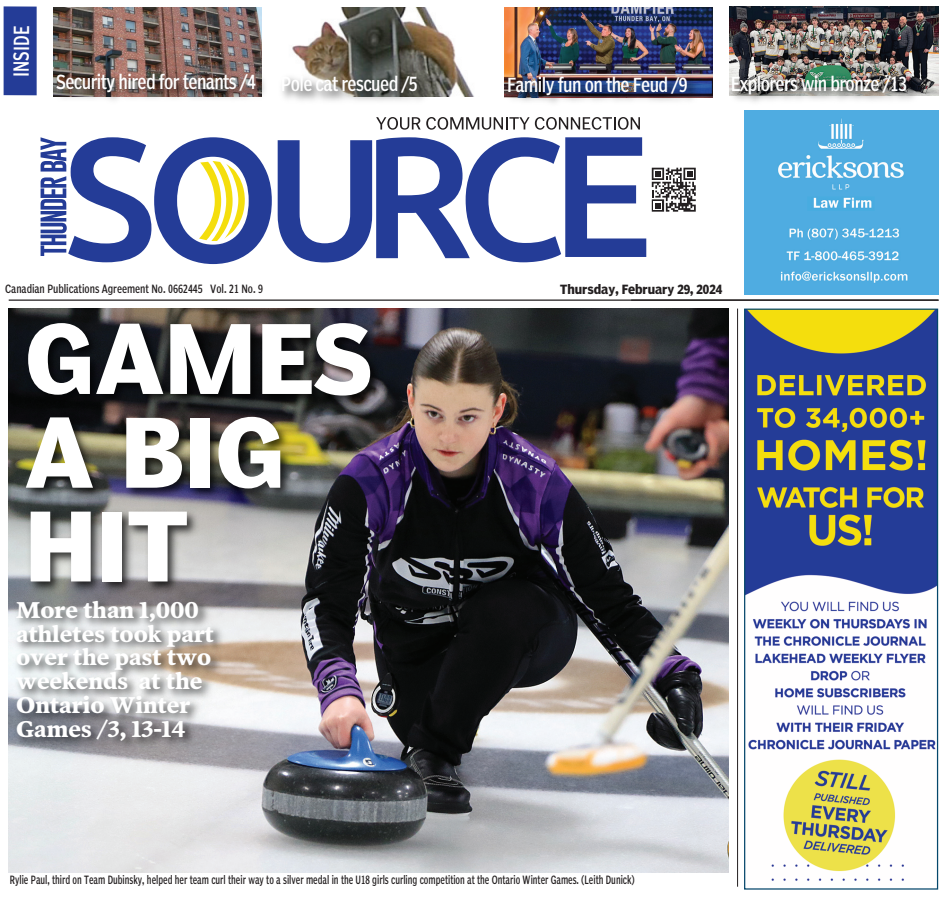
<style>
.page{position:relative;width:943px;height:900px;background:#fff}
.page>*{position:absolute;margin:0;border:0;box-sizing:border-box;transform-origin:0 0}
.t1{font:700 93.75px "Poynter Agate";color:#fff}
.t2{font:700 22.5px/23.8px "Poynter Oldstyle Text";color:#fff}
.t3{font:20.5px "Poynter Agate Comp One";letter-spacing:-.005em;color:#fff;scale:.85 1}
.t4{font:19.12px "Poynter Agate Comp One";letter-spacing:-.03em;color:#fff;scale:.95 1}
.t5{font:700 12.5px "Poynter Agate";color:#231f20;scale:.9 1}
.t6{font:11.25px "Poynter Agate Comp One";color:#231f20;scale:.8 1}
.t7{font:11.25px "Poynter Agate Comp One";color:#231f20;scale:.9 1}
</style>
<div class="page">
<svg style="left:278px;top:137px;width:368px;height:125px"></svg>
<svg style="left:41px;top:137px;width:231px;height:127px"></svg>
<svg style="left:376px;top:117px;width:264px;height:13px"></svg>
<svg style="left:651px;top:167px;width:45px;height:45px"></svg>
<svg style="left:652px;top:168px;width:44px;height:44px"></svg>
<hr style="left:737px;top:309px;width:1px;height:578px;background:#231f20">
<div style="left:4px;top:6px;width:33px;height:89px;background:#243c97"></div>
<img style="left:53px;top:7px;width:209px;height:58px">
<img style="left:53px;top:65px;width:212px;height:35px">
<img style="left:292px;top:7px;width:167px;height:61px">
<img style="left:282px;top:68px;width:192px;height:33px">
<img style="left:504px;top:8px;width:208px;height:60px">
<img style="left:504px;top:68px;width:209px;height:35px">
<img style="left:729px;top:7px;width:210px;height:60px">
<img style="left:729px;top:67px;width:210px;height:46px">
<img style="left:9px;top:309px;width:720px;height:564px">
<img style="left:8px;top:308px;width:503px;height:428px">
<img style="left:8px;top:592px;width:249px;height:275px">
<hr style="left:9px;top:300px;width:930px;height:1px;background:#231f20">
<img style="left:746px;top:311px;width:190px;height:570px">
<div style="left:744px;top:309px;width:194px;height:581px;border:1px solid #05476b"></div>
<img style="left:744px;top:110px;width:194px;height:184px">
<p class="t3" style="left:12px;top:77px;width:61px;rotate:-90deg">INSIDE</p>
<p class="t4" style="left:56px;top:73px;width:212px">Security hired for tenants /4</p>
<p class="t4" style="left:281px;top:76px;width:146px">Pole cat rescued /5</p>
<p class="t4" style="left:507px;top:76px;width:192px">Family fun on the Feud /9</p>
<p class="t4" style="left:731px;top:75px;width:188px">Explorers win bronze /13</p>
<p class="t7" style="left:5px;top:284px;width:288px">Canadian Publications Agreement No. 0662445 Vol. 21 No. 9</p>
<p class="t5" style="left:560px;top:282px;width:181px">Thursday, February 29, 2024</p>
<p class="t1" style="left:25px;top:307px;width:349px">GAMES</p>
<p class="t1" style="left:25px;top:401px;width:262px">A BIG</p>
<p class="t1" style="left:25px;top:494px;width:165px">HIT</p>
<p class="t2" style="left:16px;top:598px;width:199px">More than 1,000 athletes took part over the past two weekends at the<br>Ontario Winter<br>Games /3, 13-14</p>
<p class="t6" style="left:10px;top:875px;width:783px">Rylie Paul, third on Team Dubinsky, helped her team curl their way to a silver medal in the U18 girls curling competition at the Ontario Winter Games. (Leith Dunick)</p>
</div>
